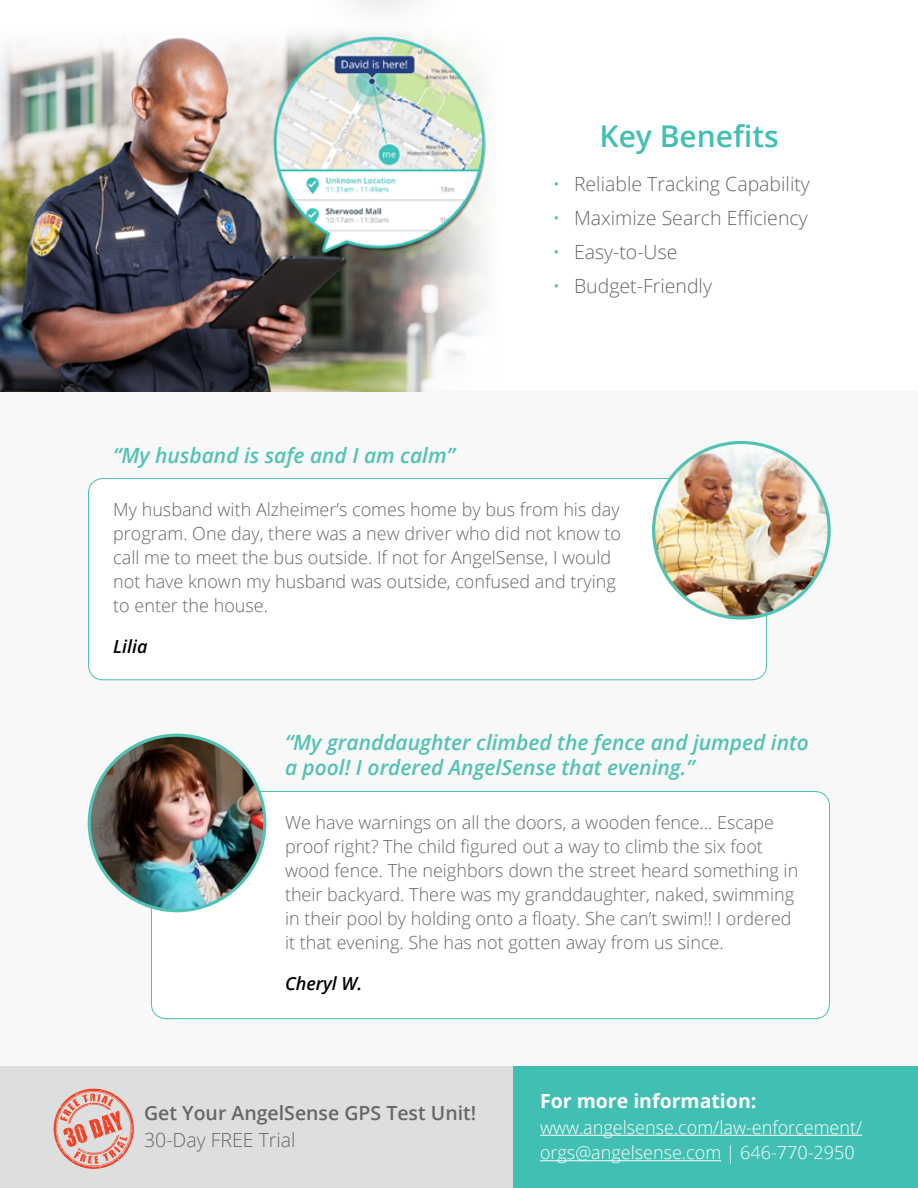
<style>
.page{position:relative;width:918px;height:1188px;background:#fff}
.page>*{position:absolute;margin:0;border:0;box-sizing:border-box;transform-origin:0 0}
.t1{font:600 30px "Open Sans";color:#42bfb3}
.t2{font:italic 600 21px/25.5px "Open Sans";color:#52c2b4}
.t3{font:300 19.5px "Open Sans";color:#666767}
.t4{font:600 19.5px "Open Sans";color:#666767}
.t5{font:700 19.5px "Open Sans";color:#fff}
.t6{font:300 18px/24px "Open Sans";color:#666767}
.t7{font:300 18px/25.5px "Open Sans";color:#fff}
.t8{font:italic 600 18px "Open Sans";color:#000}
.s1{color:#42bfb3}
</style>
<div class="page">
<div style="left:513px;top:1066px;width:405px;height:122px;background:#42bfb3"></div>
<div style="left:0;top:1066px;width:513px;height:122px;background:#dddfdf"></div>
<hr style="left:540px;top:1135px;width:322px;height:1px;background:#fff">
<hr style="left:540px;top:1160px;width:181px;height:1px;background:#fff">
<svg style="left:54px;top:1088px;width:80px;height:81px"></svg>
<div style="left:0;top:392px;width:918px;height:674px;background:#f8f8f8"></div>
<div style="left:88px;top:478px;width:678px;height:202px;background:#fff;border-radius:15px"></div>
<div style="left:88px;top:478px;width:679px;height:202px;border:1px solid #52c2b4;border-radius:15px"></div>
<img style="left:654px;top:442px;width:175px;height:176px;border-radius:88px">
<div style="left:152px;top:791px;width:678px;height:228px;background:#fff;border-radius:15px"></div>
<img style="left:0;top:0;width:486px;height:392px">
<img style="left:89px;top:735px;width:176px;height:176px;border-radius:88px">
<h1 class="t1" style="left:600px;top:116px;width:181px">Key Benefits</h1>
<p class="t3" style="left:553px;top:171px;width:259px"><span class="s1">•</span> Reliable Tracking Capability</p>
<p class="t3" style="left:553px;top:205px;width:256px"><span class="s1">•</span> Maximize Search Efficiency</p>
<p class="t3" style="left:553px;top:239px;width:126px"><span class="s1">•</span> Easy-to-Use</p>
<p class="t3" style="left:553px;top:273px;width:161px"><span class="s1">•</span> Budget-Friendly</p>
<p class="t2" style="left:113px;top:442px;width:343px">“My husband is safe and I am calm”</p>
<p class="t6" style="left:113px;top:497px;width:509px">My husband with Alzheimer’s comes home by bus from his day program. One day, there was a new driver who did not know to call me to meet the bus outside. If not for AngelSense, I would not have known my husband was outside, confused and trying to enter the house.</p>
<p class="t8" style="left:113px;top:634px;width:36px">Lilia</p>
<p class="t2" style="left:285px;top:729px;width:525px">“My granddaughter climbed the fence and jumped into a pool! I ordered AngelSense that evening.”</p>
<p class="t6" style="left:285px;top:810px;width:515px">We have warnings on all the doors, a wooden fence... Escape proof right? The child figured out a way to climb the six foot wood fence. The neighbors down the street heard something in their backyard. There was my granddaughter, naked, swimming in their pool by holding onto a floaty. She can’t swim!! I ordered it that evening. She has not gotten away from us since.</p>
<p class="t8" style="left:285px;top:971px;width:79px">Cheryl W.</p>
<p class="t4" style="left:144px;top:1100px;width:334px">Get Your AngelSense GPS Test Unit!</p>
<p class="t3" style="left:144px;top:1127px;width:153px">30-Day FREE Trial</p>
<p class="t5" style="left:540px;top:1088px;width:218px">For more information:</p>
<p class="t7" style="left:540px;top:1114px;width:324px">www.angelsense.com/law-enforcement/ orgs@angelsense.com | 646-770-2950</p>
</div>
